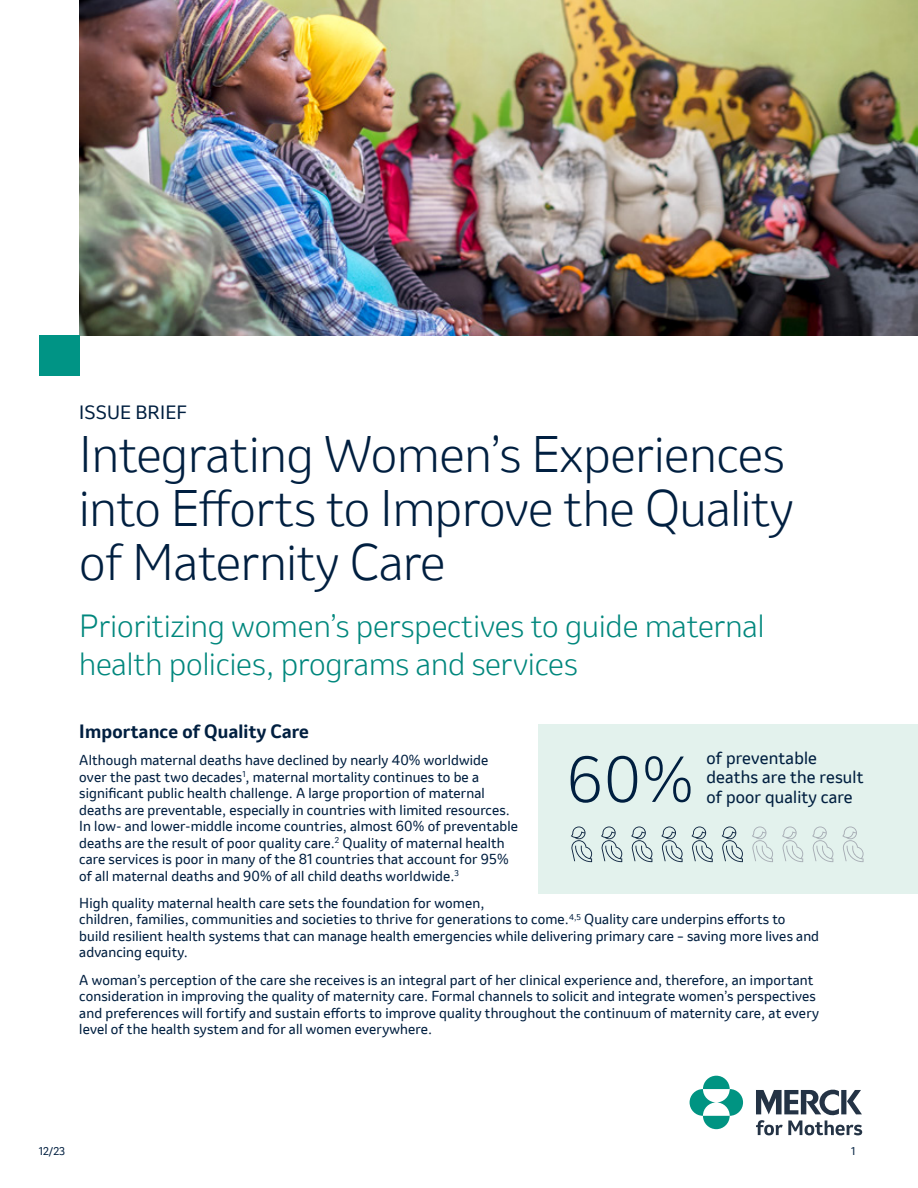
<style>
.page{position:relative;width:918px;height:1188px;background:#fff}
.page>*{position:absolute;margin:0;border:0;box-sizing:border-box;transform-origin:0 0}
.t1{font:300 60px "Invention";color:#001f40}
.t2{font:300 48px/54px "Invention";letter-spacing:-.005em;color:#001f40}
.t3{font:300 30px/37.5px "Invention";color:#00877d}
.t4{font:700 18px "Invention";letter-spacing:.01em;color:#001f40}
.t5{font:18px "Invention";letter-spacing:.01em;color:#001f40}
.t6{font:16.5px/19.5px "Invention";letter-spacing:.01em;color:#001f40}
.t7{font:13.5px/16.5px "Invention";letter-spacing:.01em;color:#001f40}
.t8{font:10.5px "Invention";color:#001f40}
</style>
<div class="page">
<img style="left:79px;top:0;width:839px;height:336px">
<div style="left:39px;top:336px;width:40px;height:40px;background:#009485"></div>
<div style="left:538px;top:724px;width:380px;height:169px;background:#e3f2ed"></div>
<svg style="left:571px;top:827px;width:21px;height:35px"></svg>
<svg style="left:601px;top:827px;width:21px;height:35px"></svg>
<svg style="left:631px;top:827px;width:21px;height:35px"></svg>
<svg style="left:661px;top:827px;width:22px;height:35px"></svg>
<svg style="left:691px;top:827px;width:22px;height:35px"></svg>
<svg style="left:722px;top:827px;width:21px;height:35px"></svg>
<svg style="left:752px;top:827px;width:21px;height:35px"></svg>
<svg style="left:812px;top:827px;width:21px;height:35px"></svg>
<svg style="left:782px;top:827px;width:21px;height:35px"></svg>
<svg style="left:842px;top:827px;width:22px;height:35px"></svg>
<svg style="left:690px;top:1076px;width:53px;height:53px"></svg>
<svg style="left:756px;top:1089px;width:106px;height:46px"></svg>
<h3 class="t5" style="left:79px;top:399px;width:109px">ISSUE BRIEF</h3>
<h2 class="t2" style="left:79px;top:426px;width:716px">Integrating Women’s Experiences into Efforts to Improve the Quality of Maternity Care</h2>
<h3 class="t3" style="left:79px;top:607px;width:687px">Prioritizing women’s perspectives to guide maternal health policies, programs and services</h3>
<h3 class="t4" style="left:79px;top:718px;width:231px">Importance of Quality Care</h3>
<p class="t7" style="left:79px;top:752px;width:440px">Although maternal deaths have declined by nearly 40% worldwide over the past two decades<sup>1</sup>, maternal mortality continues to be a significant public health challenge. A large proportion of maternal deaths are preventable, especially in countries with limited resources.<br>In low- and lower-middle income countries, almost 60% of preventable deaths are the result of poor quality care.<sup>2</sup> Quality of maternal health care services is poor in many of the 81 countries that account for 95% of all maternal deaths and 90% of all child deaths worldwide.<sup>3</sup></p>
<p class="t7" style="left:79px;top:895px;width:741px">High quality maternal health care sets the foundation for women,<br>children, families, communities and societies to thrive for generations to come.<sup>4,5</sup> Quality care underpins efforts to build resilient health systems that can manage health emergencies while delivering primary care – saving more lives and advancing equity.</p>
<p class="t7" style="left:79px;top:971px;width:741px">A woman’s perception of the care she receives is an integral part of her clinical experience and, therefore, an important consideration in improving the quality of maternity care. Formal channels to solicit and integrate women’s perspectives and preferences will fortify and sustain efforts to improve quality throughout the continuum of maternity care, at every level of the health system and for all women everywhere.</p>
<p class="t6" style="left:707px;top:748px;width:159px">of preventable deaths are the result</p>
<h1 class="t1" style="left:567px;top:738px;width:128px">60%</h1>
<p class="t6" style="left:707px;top:787px;width:148px">of poor quality care</p>
<p class="t8" style="left:39px;top:1144px;width:28px">12/23</p>
<p class="t8" style="left:851px;top:1144px;width:6px">1</p>
</div>
